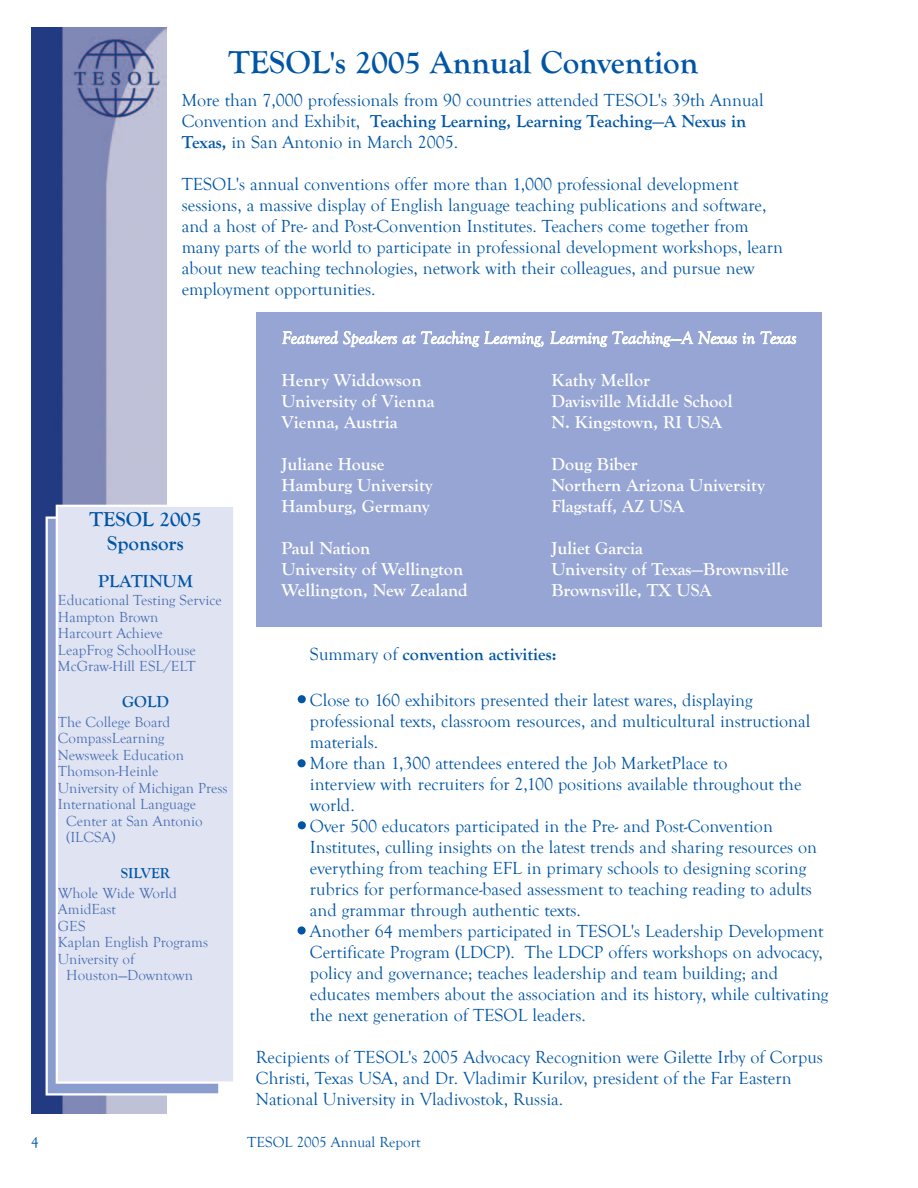
<style>
.page{position:relative;width:918px;height:1188px;background:#fff}
.page>*{position:absolute;margin:0;border:0;box-sizing:border-box;transform-origin:0 0}
.t1{font:700 33px "Goudy Old Style T";color:#0155a5}
.t2{font:700 21px/24px "Goudy Old Style T";color:#0155a5;text-align:center}
.t3{font:18px/21px "Goudy Old Style T";color:#0155a5}
.t4{font:700 18px "Goudy Old Style T";color:#fff}
.t5{font:italic 18px "Goudy Old Style T";color:#fff}
.t6{font:700 18px "Goudy Old Style T";color:#0155a5}
.t7{font:700 16.5px "Goudy Old Style T";color:#0155a5}
.t8{font:15px/16.5px "Goudy Old Style T";color:#4c70b5}
.t9{font:15px "Goudy Old Style T";color:#0155a5}
.t10{font:700 15px "Goudy Old Style T";color:#0155a5}
.s1{font-weight:700}
.s2{font-weight:400}
</style>
<div class="page">
<div style="left:256px;top:312px;width:566px;height:314px;background:#96a5d3"></div>
<img style="left:31px;top:27px;width:135px;height:1087px">
<div style="left:298px;top:695px;width:8px;height:8px;background:#0155a5;border-radius:50%"></div>
<div style="left:298px;top:759px;width:8px;height:8px;background:#0155a5;border-radius:50%"></div>
<div style="left:298px;top:821px;width:8px;height:8px;background:#0155a5;border-radius:50%"></div>
<div style="left:298px;top:926px;width:8px;height:9px;background:#0155a5;border-radius:50%"></div>
<div style="left:47px;top:518px;width:172px;height:576px;background:#8b9cce"></div>
<div style="left:46px;top:516px;width:174px;height:580px;border:2px solid #fff"></div>
<div style="left:57px;top:506px;width:177px;height:577px;background:#e0e4f2"></div>
<div style="left:56px;top:505px;width:179px;height:579px;border:2px solid #fff"></div>
<h1 class="t1" style="left:229px;top:44px;width:471px">TESOL's 2005 Annual Convention</h1>
<p class="t3" style="left:182px;top:90px;width:583px">More than 7,000 professionals from 90 countries attended TESOL's 39th Annual<br>Convention and Exhibit, <span class="s1">Teaching Learning, Learning Teaching—A Nexus in<br>Texas,</span> in San Antonio in March 2005.</p>
<p class="t3" style="left:182px;top:174px;width:603px">TESOL's annual conventions offer more than 1,000 professional development sessions, a massive display of English language teaching publications and software, and a host of Pre- and Post-Convention Institutes. Teachers come together from many parts of the world to participate in professional development workshops, learn about new teaching technologies, network with their colleagues, and pursue new employment opportunities.</p>
<p class="t2" style="left:90px;top:507px;width:114px">TESOL 2005<br>Sponsors</p>
<p class="t6" style="left:98px;top:571px;width:96px">PLATINUM</p>
<p class="t8" style="left:58px;top:592px;width:165px">Educational Testing Service<br>Hampton Brown<br>Harcourt Achieve<br>LeapFrog SchoolHouse<br>McGraw-Hill ESL/ELT</p>
<p class="t7" style="left:122px;top:692px;width:48px">GOLD</p>
<p class="t8" style="left:58px;top:714px;width:114px">The College Board</p>
<p class="t8" style="left:58px;top:730px;width:108px">CompassLearning</p>
<p class="t8" style="left:58px;top:747px;width:128px">Newsweek Education</p>
<p class="t8" style="left:58px;top:763px;width:102px">Thomson-Heinle</p>
<p class="t8" style="left:58px;top:780px;width:171px">University of Michigan Press</p>
<p class="t8" style="left:58px;top:796px;width:140px">International Language</p>
<p class="t8" style="left:66px;top:813px;width:138px">Center at San Antonio</p>
<p class="t8" style="left:66px;top:829px;width:51px">(ILCSA)</p>
<p class="t10" style="left:121px;top:865px;width:51px">SILVER</p>
<p class="t8" style="left:58px;top:885px;width:120px">Whole Wide World</p>
<p class="t8" style="left:58px;top:901px;width:60px">AmidEast</p>
<p class="t8" style="left:58px;top:918px;width:29px">GES</p>
<p class="t8" style="left:58px;top:934px;width:152px">Kaplan English Programs</p>
<p class="t8" style="left:58px;top:951px;width:78px">University of</p>
<p class="t8" style="left:66px;top:967px;width:128px">Houston—Downtown</p>
<p class="t5" style="left:282px;top:328px;width:516px">Featured Speakers at Teaching Learning, Learning Teaching-—A Nexus in Texas</p>
<p class="t4" style="left:281px;top:370px;width:142px">Henry Widdowson</p>
<p class="t4" style="left:551px;top:370px;width:100px">Kathy Mellor</p>
<p class="t4" style="left:281px;top:391px;width:155px">University of Vienna</p>
<p class="t4" style="left:551px;top:391px;width:183px">Davisville Middle School</p>
<p class="t4" style="left:281px;top:412px;width:117px">Vienna, Austria</p>
<p class="t4" style="left:551px;top:412px;width:172px">N. Kingstown, RI USA</p>
<p class="t4" style="left:281px;top:454px;width:105px">Juliane House</p>
<p class="t4" style="left:551px;top:454px;width:88px">Doug Biber</p>
<p class="t4" style="left:281px;top:475px;width:153px">Hamburg University</p>
<p class="t4" style="left:551px;top:475px;width:215px">Northern Arizona University</p>
<p class="t4" style="left:281px;top:496px;width:150px">Hamburg, Germany</p>
<p class="t4" style="left:551px;top:496px;width:135px">Flagstaff, AZ USA</p>
<p class="t4" style="left:281px;top:538px;width:90px">Paul Nation</p>
<p class="t4" style="left:551px;top:538px;width:93px">Juliet Garcia</p>
<p class="t4" style="left:281px;top:559px;width:183px">University of Wellington</p>
<p class="t4" style="left:551px;top:559px;width:239px">University of Texas—Brownsville</p>
<p class="t4" style="left:281px;top:580px;width:188px">Wellington, New Zealand</p>
<p class="t4" style="left:551px;top:580px;width:162px">Brownsville, TX USA</p>
<p class="t6" style="left:310px;top:644px;width:248px"><span class="s2">Summary of</span> convention activities:</p>
<p class="t3" style="left:310px;top:689px;width:520px">Close to 160 exhibitors presented their latest wares, displaying professional texts, classroom resources, and multicultural instructional materials.<br>More than 1,300 attendees entered the Job MarketPlace to<br>interview with recruiters for 2,100 positions available throughout the world.<br>Over 500 educators participated in the Pre- and Post-Convention Institutes, culling insights on the latest trends and sharing resources on everything from teaching EFL in primary schools to designing scoring rubrics for performance-based assessment to teaching reading to adults and grammar through authentic texts.<br>Another 64 members participated in TESOL's Leadership Development Certificate Program (LDCP). The LDCP offers workshops on advocacy, policy and governance; teaches leadership and team building; and educates members about the association and its history, while cultivating the next generation of TESOL leaders.</p>
<p class="t3" style="left:256px;top:1046px;width:569px">Recipients of TESOL's 2005 Advocacy Recognition were Gilette Irby of Corpus<br>Christi, Texas USA, and Dr. Vladimir Kurilov, president of the Far Eastern<br>National University in Vladivostok, Russia.</p>
<p class="t9" style="left:31px;top:1134px;width:9px">4</p>
<p class="t9" style="left:247px;top:1134px;width:175px">TESOL 2005 Annual Report</p>
</div>
